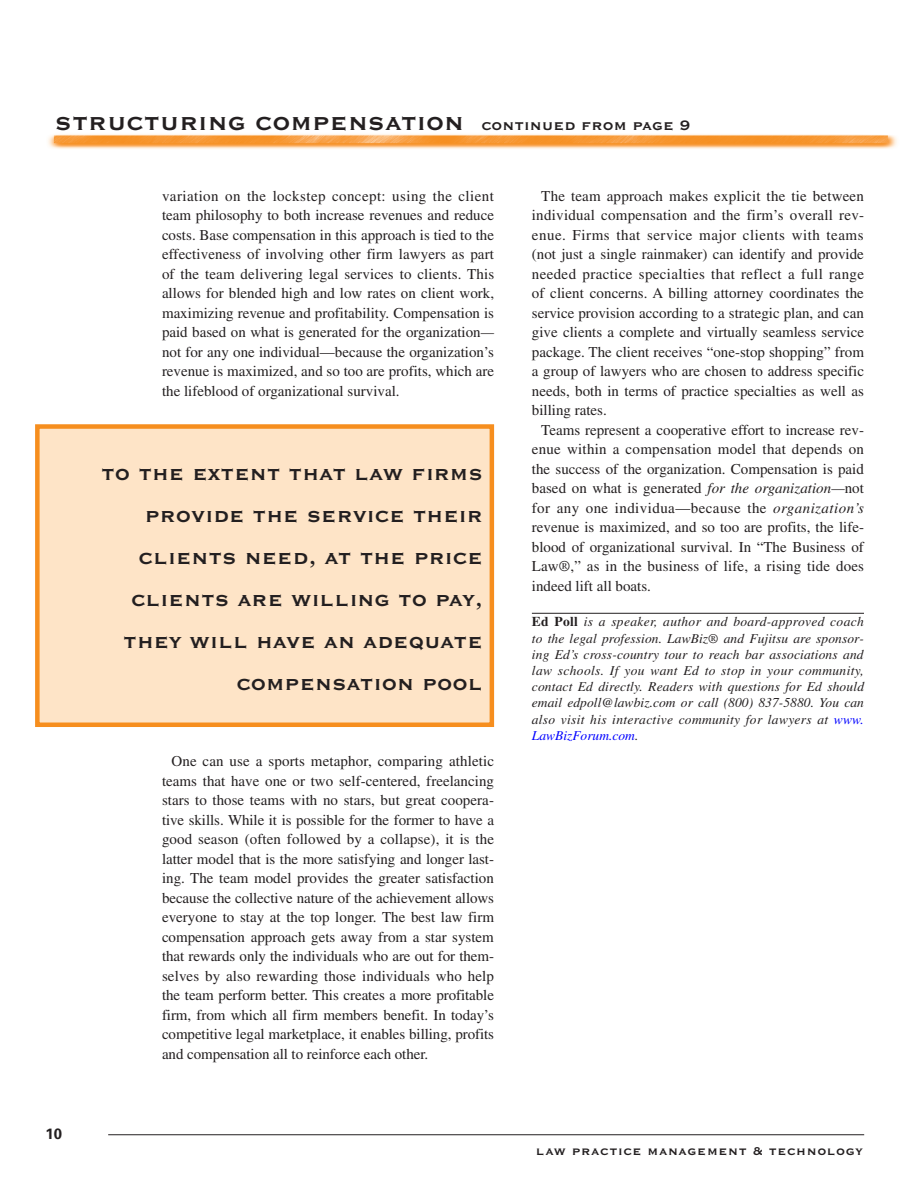
<style>
.page{position:relative;width:918px;height:1188px;background:#fff}
.page>*{position:absolute;margin:0;border:0;box-sizing:border-box;transform-origin:0 0}
.t1{font:700 30px "Copperplate Gothic BT";color:#231f20}
.pull_quote{font:700 25.5px/42px "Copperplate Gothic BT";color:#231f20;text-align:right}
.body{font:15px/19.5px "Times";color:#231f20;text-align:justify}
.t2{font:700 15px "Copperplate Gothic BT";letter-spacing:.04em;color:#231f20}
.t3{font:700 15px "Univers";color:#231f20}
.new_bio{font:italic 13.5px/16.2px "Times";letter-spacing:.02em;color:#231f20;text-align:justify}
.s1{font-size:18px}
.s2{font-style:italic}
.s3{font-weight:700;font-style:normal}
.s4{color:#00f}
</style>
<div class="page">
<hr style="left:532px;top:613px;width:332px;height:1px;background:#231f20">
<hr style="left:108px;top:1134px;width:756px;height:1px;background:#231f20">
<img style="left:48px;top:134px;width:849px;height:15px">
<div style="left:37px;top:427px;width:455px;height:298px;background:#fee4c7"></div>
<div style="left:35px;top:424px;width:459px;height:303px;border:4px solid #f68e1e"></div>
<p class="t1" style="left:55px;top:106px;width:638px">structuring compensation <span class="s1">continued from page 9</span></p>
<p class="t3" style="left:46px;top:1124px;width:18px">10</p>
<p class="body" style="left:162px;top:186px;width:334px">variation on the lockstep concept: using the client team philosophy to both increase revenues and reduce costs. Base compensation in this approach is tied to the effectiveness of involving other firm lawyers as part of the team delivering legal services to clients. This allows for blended high and low rates on client work, maximizing revenue and profitability. Compensation is paid based on what is generated for the organization<span class="s2">— </span>not for any one individual—because the organization’s revenue is maximized, and so too are profits, which are the lifeblood of organizational survival.</p>
<p class="pull_quote" style="left:101px;top:452px;width:383px">to the extent that law firms provide the service their clients need, at the price clients are willing to pay, they will have an adequate</p>
<p class="pull_quote" style="left:236px;top:662px;width:248px">compensation pool</p>
<p class="body" style="left:162px;top:751px;width:334px;text-indent:9px">One can use a sports metaphor, comparing athletic teams that have one or two self-centered, freelancing stars to those teams with no stars, but great coopera&shy;tive skills. While it is possible for the former to have a good season (often followed by a collapse), it is the latter model that is the more satisfying and longer last&shy;ing. The team model provides the greater satisfaction because the collective nature of the achievement allows everyone to stay at the top longer. The best law firm compensation approach gets away from a star system that rewards only the individuals who are out for them&shy;selves by also rewarding those individuals who help the team perform better. This creates a more profitable firm, from which all firm members benefit. In today’s competitive legal marketplace, it enables billing, profits and compensation all to reinforce each other.</p>
<p class="body" style="left:532px;top:186px;width:334px;text-indent:9px">The team approach makes explicit the tie between individual compensation and the firm’s overall rev&shy;enue. Firms that service major clients with teams (not just a single rainmaker) can identify and provide needed practice specialties that reflect a full range of client concerns. A billing attorney coordinates the service provision according to a strategic plan, and can give clients a complete and virtually seamless service package. The client receives “one-stop shopping” from a group of lawyers who are chosen to address specific needs, both in terms of practice specialties as well as billing rates.</p>
<p class="body" style="left:532px;top:420px;width:334px;text-indent:9px">Teams represent a cooperative effort to increase rev&shy;enue within a compensation model that depends on the success of the organization. Compensation is paid based on what is generated <span class="s2">for the organization—</span>not for any one individua—because the <span class="s2">organization’s </span>revenue is maximized, and so too are profits, the life&shy;blood of organizational survival. In “The Business of Law®,” as in the business of life, a rising tide does indeed lift all boats.</p>
<p class="new_bio" style="left:532px;top:614px;width:334px"><span class="s3">Ed Poll</span> is a speaker, author and board-approved coach to the legal profession. LawBiz® and Fujitsu are sponsor&shy;ing Ed’s cross-country tour to reach bar associations and law schools. If you want Ed to stop in your community, contact Ed directly. Readers with questions for Ed should email edpoll@lawbiz.com or call (800) 837-5880. You can also visit his interactive community for lawyers at <span class="s4">www.<br>LawBizForum.com</span>.</p>
<p class="t2" style="left:536px;top:1143px;width:328px">law practice management &amp; technology</p>
</div>
